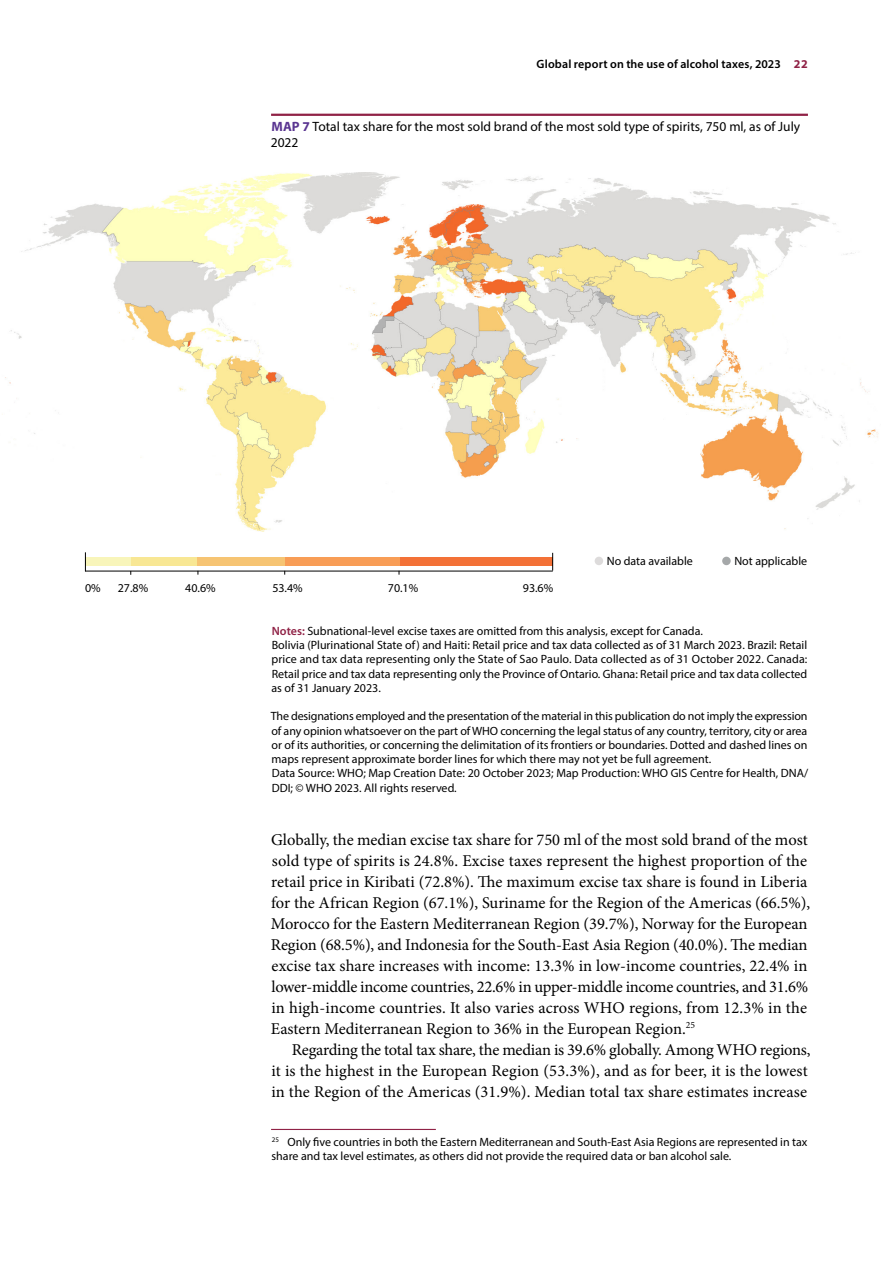
<style>
.page{position:relative;width:893px;height:1263px;background:#fff}
.page>*{position:absolute;margin:0;border:0;box-sizing:border-box;transform-origin:0 0}
.t1{font:16.5px/21px "Minion Pro";color:#000}
.t2{font:13.5px/15.8px "Myriad Pro";color:#000}
.t3{font:12px/14.2px "Myriad Pro";color:#000}
.t4{font:600 12px "Myriad Pro";letter-spacing:.01em;color:#000}
.s1{font-weight:700;color:#902246}
.s2{font-weight:700;color:#5a3591}
.s3{font-weight:600;color:#902246}
</style>
<div class="page">
<hr style="left:271px;top:114px;width:537px;height:2px;background:#902246">
<hr style="left:271px;top:1129px;width:165px;height:1px;background:#902246">
<div style="left:399px;top:557px;width:154px;height:9px;background:#f37137"></div>
<div style="left:285px;top:557px;width:114px;height:9px;background:#f89d56"></div>
<div style="left:197px;top:557px;width:88px;height:9px;background:#f6c473"></div>
<div style="left:131px;top:557px;width:66px;height:9px;background:#f8e794"></div>
<div style="left:85px;top:557px;width:46px;height:9px;background:#f8f5ba"></div>
<div style="left:595px;top:557px;width:8px;height:8px;background:#dddbdb;border-radius:50%"></div>
<div style="left:722px;top:557px;width:9px;height:8px;background:#a5a8a9;border-radius:50%"></div>
<svg style="left:85px;top:552px;width:1px;height:19px"></svg>
<hr style="left:85px;top:571px;width:468px;height:1px;background:#000">
<svg style="left:552px;top:553px;width:1px;height:18px"></svg>
<img style="left:2px;top:173px;width:877px;height:358px">
<p class="t4" style="left:537px;top:56px;width:273px">Global report on the use of alcohol taxes, 2023 <span class="s1">22</span></p>
<p class="t2" style="left:271px;top:118px;width:531px"><span class="s2">MAP 7</span> Total tax share for the most sold brand of the most sold type of spirits, 750 ml, as of July<br>2022</p>
<p class="t3" style="left:85px;top:581px;width:17px">0%</p>
<p class="t3" style="left:118px;top:581px;width:32px">27.8%</p>
<p class="t3" style="left:185px;top:581px;width:32px">40.6%</p>
<p class="t3" style="left:272px;top:581px;width:32px">53.4%</p>
<p class="t3" style="left:388px;top:581px;width:32px">70.1%</p>
<p class="t3" style="left:523px;top:581px;width:32px">93.6%</p>
<p class="t3" style="left:607px;top:553px;width:88px">No data available</p>
<p class="t3" style="left:734px;top:553px;width:74px">Not applicable</p>
<p class="t3" style="left:271px;top:623px;width:537px"><span class="s3">Notes:</span> Subnational-level excise taxes are omitted from this analysis, except for Canada.<br>Bolivia (Plurinational State of) and Haiti: Retail price and tax data collected as of 31 March 2023. Brazil: Retail price and tax data representing only the State of Sao Paulo. Data collected as of 31 October 2022. Canada:<br>Retail price and tax data representing only the Province of Ontario. Ghana: Retail price and tax data collected as of 31 January 2023.</p>
<p class="t3" style="left:271px;top:709px;width:539px">The designations employed and the presentation of the material in this publication do not imply the expression of any opinion whatsoever on the part of WHO concerning the legal status of any country, territory, city or area or of its authorities, or concerning the delimitation of its frontiers or boundaries. Dotted and dashed lines on maps represent approximate border lines for which there may not yet be full agreement.<br>Data Source: WHO; Map Creation Date: 20 October 2023; Map Production: WHO GIS Centre for Health, DNA/ DDI; © WHO 2023. All rights reserved.</p>
<p class="t1" style="left:271px;top:829px;width:541px">Globally, the median excise tax share for 750 ml of the most sold brand of the most sold type of spirits is 24.8%. Excise taxes represent the highest proportion of the retail price in Kiribati (72.8%). The maximum excise tax share is found in Liberia for the African Region (67.1%), Suriname for the Region of the Americas (66.5%), Morocco for the Eastern Mediterranean Region (39.7%), Norway for the European Region (68.5%), and Indonesia for the South-East Asia Region (40.0%). The median excise tax share increases with income: 13.3% in low-income countries, 22.4% in lower-middle income countries, 22.6% in upper-middle income countries, and 31.6% in high-income countries. It also varies across WHO regions, from 12.3% in the Eastern Mediterranean Region to 36% in the European Region.<sup>25</sup></p>
<p class="t1" style="left:271px;top:1039px;width:541px;text-indent:21px">Regarding the total tax share, the median is 39.6% globally. Among WHO regions, it is the highest in the European Region (53.3%), and as for beer, it is the lowest in the Region of the Americas (31.9%). Median total tax share estimates increase</p>
<p class="t3" style="left:271px;top:1134px;width:537px"><sup>25</sup> Only five countries in both the Eastern Mediterranean and South-East Asia Regions are represented in tax share and tax level estimates, as others did not provide the required data or ban alcohol sale.</p>
</div>
